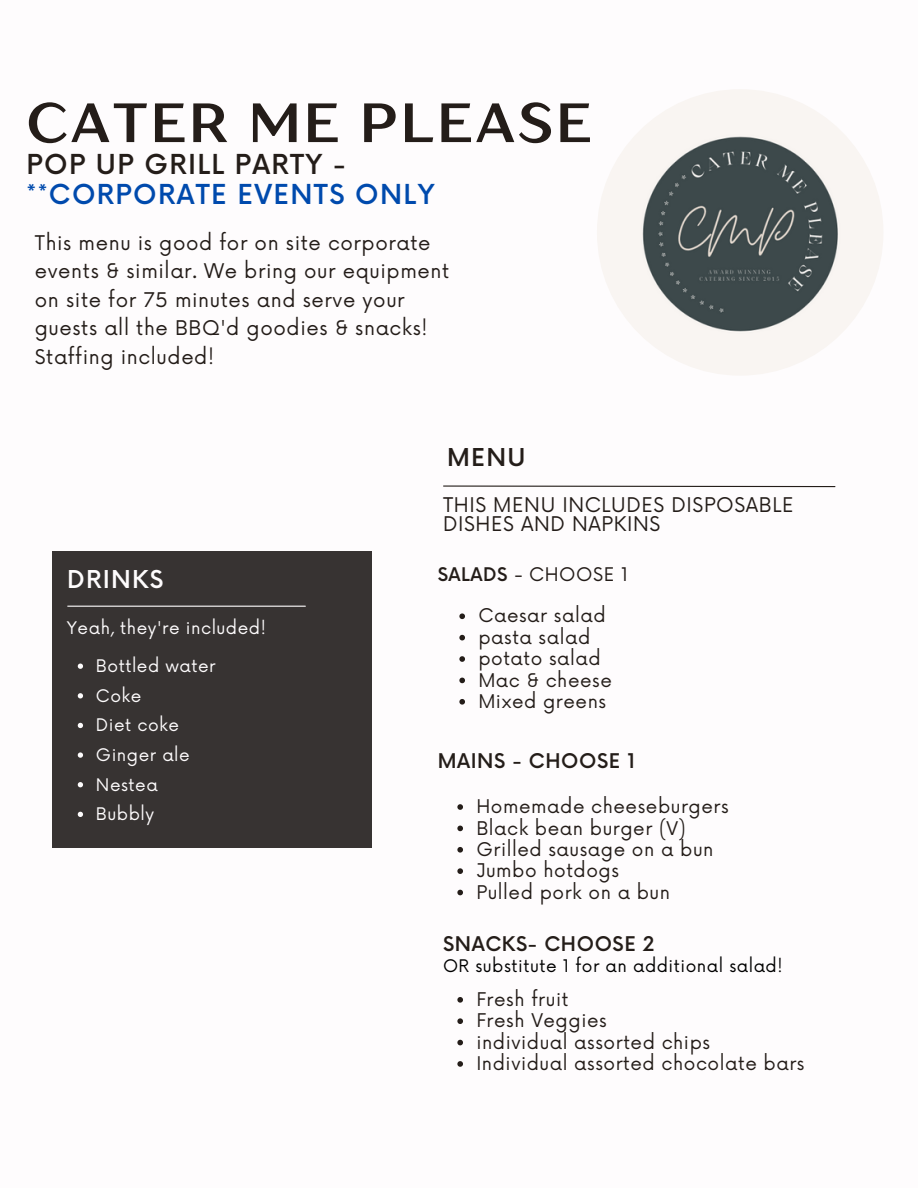
<style>
.page{position:relative;width:918px;height:1188px;background:#fff}
.page>*{position:absolute;margin:0;border:0;box-sizing:border-box;transform-origin:0 0}
.t1{font:700 55.2px "TT Drugs";letter-spacing:.06em;color:#241d19}
.t2{font:500 26.85px/29.2px "Now";letter-spacing:.05em;color:#004aad}
.t3{font:500 24px "Now";letter-spacing:.05em;color:#fefcfd}
.t4{font:500 24px "Now";color:#241d19}
.t5{font:19.8px/28.5px "Now";letter-spacing:.03em;color:#241d19}
.t6{font:500 19.8px "Now";letter-spacing:.03em;color:#241d19}
.t7{font:18.45px "Now";letter-spacing:.03em;color:#241d19}
.t8{font:18.3px "Now";letter-spacing:.03em;color:#241d19}
.t9{font:16.95px "Now";letter-spacing:.03em;color:#fefcfd}
.t10{font:16.95px "Now";letter-spacing:.03em;color:#000}
.s1{color:#241d19}
.s2{font-weight:500}
</style>
<div class="page">
<div style="left:52px;top:551px;width:319px;height:297px;background:#373332"></div>
<svg style="left:443px;top:485px;width:393px;height:3px"></svg>
<hr style="left:68px;top:606px;width:237px;height:1px;background:#fefcfd">
<img style="left:597px;top:89px;width:286px;height:287px;border-radius:50%">
<svg style="left:78px;top:664px;width:5px;height:5px"></svg>
<svg style="left:78px;top:693px;width:5px;height:5px"></svg>
<svg style="left:78px;top:723px;width:5px;height:5px"></svg>
<svg style="left:78px;top:752px;width:5px;height:6px"></svg>
<svg style="left:78px;top:782px;width:5px;height:5px"></svg>
<svg style="left:78px;top:812px;width:5px;height:5px"></svg>
<svg style="left:459px;top:613px;width:6px;height:6px"></svg>
<svg style="left:459px;top:635px;width:6px;height:5px"></svg>
<svg style="left:459px;top:656px;width:6px;height:6px"></svg>
<svg style="left:459px;top:678px;width:6px;height:5px"></svg>
<svg style="left:459px;top:699px;width:6px;height:6px"></svg>
<svg style="left:457px;top:804px;width:6px;height:6px"></svg>
<svg style="left:457px;top:826px;width:6px;height:5px"></svg>
<svg style="left:457px;top:847px;width:6px;height:6px"></svg>
<svg style="left:457px;top:868px;width:6px;height:6px"></svg>
<svg style="left:457px;top:890px;width:6px;height:5px"></svg>
<svg style="left:457px;top:997px;width:6px;height:6px"></svg>
<svg style="left:457px;top:1018px;width:6px;height:6px"></svg>
<svg style="left:457px;top:1040px;width:6px;height:5px"></svg>
<svg style="left:457px;top:1061px;width:6px;height:6px"></svg>
<p class="t1" style="left:27px;top:89px;width:566px">CATER ME PLEASE</p>
<p class="t2" style="left:27px;top:152px;width:409px"><span class="s1">POP UP GRILL PARTY - </span>**CORPORATE EVENTS ONLY</p>
<p class="t5" style="left:35px;top:229px;width:416px">This menu is good for on site corporate events &amp; similar. We bring our equipment on site for 75 minutes and serve your guests all the BBQ'd goodies &amp; snacks!</p>
<h3 class="t5" style="left:35px;top:343px;width:181px">Staffing included!</h3>
<h4 class="t3" style="left:67px;top:566px;width:98px">DRINKS</h4>
<p class="t9" style="left:67px;top:618px;width:201px">Yeah, they're included!</p>
<p class="t9" style="left:96px;top:656px;width:121px">Bottled water</p>
<p class="t9" style="left:96px;top:686px;width:47px">Coke</p>
<p class="t9" style="left:96px;top:716px;width:85px">Diet coke</p>
<p class="t9" style="left:96px;top:745px;width:95px">Ginger ale</p>
<p class="t9" style="left:96px;top:775px;width:63px">Nestea</p>
<p class="t9" style="left:96px;top:805px;width:60px">Bubbly</p>
<p class="t4" style="left:447px;top:444px;width:80px">MENU</p>
<h2 class="t5" style="left:443px;top:496px;width:352px;line-height:19px">THIS MENU INCLUDES DISPOSABLE<br>DISHES AND NAPKINS</h2>
<h6 class="t8" style="left:438px;top:564px;width:192px"><span class="s2">SALADS</span> - CHOOSE 1</h6>
<h6 class="t7" style="left:478px;top:605px;width:129px">Caesar salad</h6>
<p class="t7" style="left:478px;top:627px;width:114px">pasta salad</p>
<p class="t7" style="left:478px;top:648px;width:124px">potato salad</p>
<p class="t7" style="left:478px;top:670px;width:135px">Mac &amp; cheese</p>
<p class="t7" style="left:478px;top:691px;width:129px">Mixed greens</p>
<h4 class="t6" style="left:438px;top:750px;width:199px">MAINS - CHOOSE 1</h4>
<p class="t7" style="left:476px;top:796px;width:254px">Homemade cheeseburgers</p>
<h5 class="t7" style="left:476px;top:818px;width:211px">Black bean burger (V)</h5>
<p class="t7" style="left:476px;top:839px;width:239px">Grilled sausage on a bun</p>
<p class="t7" style="left:476px;top:860px;width:144px">Jumbo hotdogs</p>
<p class="t7" style="left:476px;top:882px;width:195px">Pulled pork on a bun</p>
<p class="t6" style="left:443px;top:933px;width:213px">SNACKS- CHOOSE 2</p>
<p class="t7" style="left:476px;top:989px;width:94px">Fresh fruit</p>
<h5 class="t7" style="left:476px;top:1010px;width:132px">Fresh Veggies</h5>
<p class="t7" style="left:476px;top:1032px;width:235px">individual assorted chips</p>
<p class="t7" style="left:476px;top:1053px;width:330px">Individual assorted chocolate bars</p>
<p class="t10" style="left:443px;top:956px;width:341px">OR substitute 1 for an additional salad!</p>
</div>
